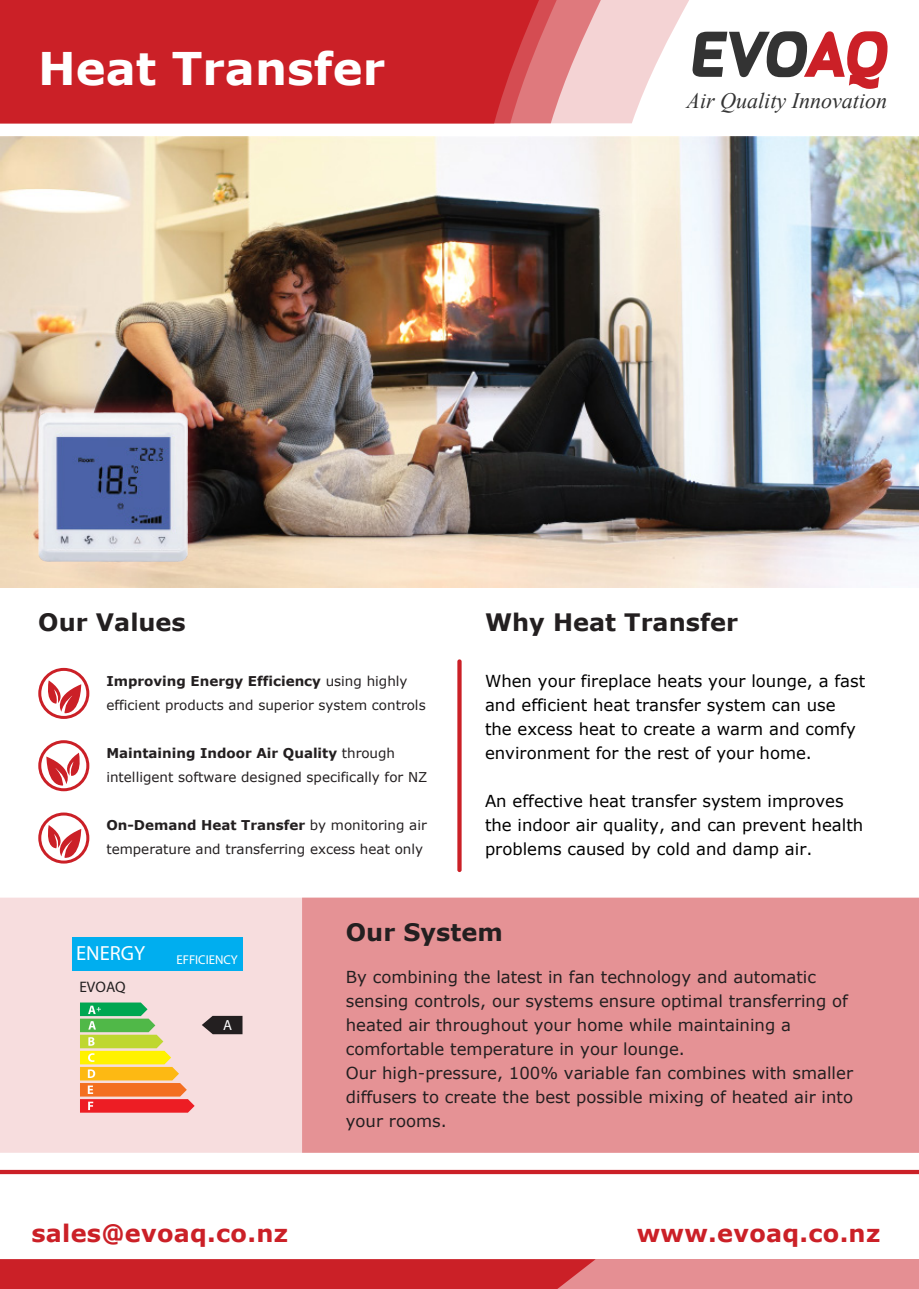
<style>
.page{position:relative;width:919px;height:1289px;background:#fff}
.page>*{position:absolute;margin:0;border:0;box-sizing:border-box;transform-origin:0 0}
.t1{font:italic 66px "Queenof Camelot";letter-spacing:-.075em;color:#333}
.t2{font:700 45px "Verdana";color:#fff}
.t3{font:700 24px "Verdana";color:#231f20}
.t4{font:700 24px "Verdana";letter-spacing:.01em;color:#cb2027}
.t5{font:italic 22.05px "Times New Roman";color:#333}
.t6{font:20.55px "Myriad Pro";color:#fff}
.t7{font:16.5px/24px "Verdana";color:#231f20}
.t8{font:16.5px/24px "Verdana";color:#000}
.t9{font:15.3px "Myriad Pro";color:#231f20}
.t10{font:14.7px "Myriad Pro";color:#fff}
.t11{font:13.5px/24px "Verdana";color:#231f20}
.t12{font:12.75px "Myriad Pro";color:#fff}
.s1{color:#cb2027}
.s2{font-weight:700}
</style>
<div class="page">
<img style="left:0;top:136px;width:918px;height:451px">
<img style="left:12px;top:387px;width:201px;height:200px">
<img style="left:38px;top:412px;width:149px;height:149px">
<div style="left:0;top:1259px;width:918px;height:29px;background:#e58f93"></div>
<div style="left:0;top:1259px;width:595px;height:29px;background:#cb2027"></div>
<div style="left:0;top:1169px;width:918px;height:5px;background:#cb2027"></div>
<svg style="left:601px;top:0;width:88px;height:123px;fill:#f4d3d4"></svg>
<svg style="left:556px;top:0;width:45px;height:123px;background:#ebaeb0"></svg>
<svg style="left:539px;top:0;width:17px;height:123px;background:#dd7377"></svg>
<div style="left:0;top:0;width:539px;height:123px;background:#cb2027"></div>
<svg style="left:457px;top:659px;width:4px;height:213px"></svg>
<svg style="left:38px;top:668px;width:51px;height:51px"></svg>
<svg style="left:38px;top:812px;width:51px;height:51px"></svg>
<svg style="left:38px;top:740px;width:51px;height:51px"></svg>
<div style="left:0;top:897px;width:918px;height:255px;background:#f7ddde"></div>
<div style="left:72px;top:937px;width:170px;height:33px;background:#00aeef"></div>
<svg style="left:80px;top:1002px;width:115px;height:110px"></svg>
<svg style="left:202px;top:1015px;width:40px;height:19px"></svg>
<div style="left:302px;top:897px;width:616px;height:255px;background:#e59295"></div>
<h2 class="t2" style="left:38px;top:37px;width:348px">Heat Transfer</h2>
<h1 class="t1" style="left:691px;top:11px;width:199px">EVO<span class="s1">AQ</span></h1>
<h3 class="t5" style="left:686px;top:85px;width:202px">Air Quality Innovation</h3>
<h3 class="t3" style="left:38px;top:605px;width:149px">Our Values</h3>
<p class="t11" style="left:106px;top:668px;width:321px"><span class="s2">Improving Energy Efficiency</span> using highly efficient products and superior system controls</p>
<p class="t11" style="left:106px;top:740px;width:322px"><span class="s2">Maintaining Indoor Air Quality</span> through intelligent software designed specifically for NZ</p>
<p class="t11" style="left:106px;top:812px;width:322px"><span class="s2">On-Demand Heat Transfer</span> by monitoring air temperature and transferring excess heat only</p>
<h3 class="t3" style="left:485px;top:605px;width:254px">Why Heat Transfer</h3>
<p class="t8" style="left:485px;top:668px;width:382px">When your fireplace heats your lounge, a fast and efficient heat transfer system can use the excess heat to create a warm and comfy environment for the rest of your home.</p>
<p class="t8" style="left:485px;top:788px;width:380px">An effective heat transfer system improves the indoor air quality, and can prevent health problems caused by cold and damp air.</p>
<p class="t6" style="left:76px;top:940px;width:71px">ENERGY</p>
<p class="t12" style="left:176px;top:952px;width:63px">EFFICIENCY</p>
<p class="t9" style="left:79px;top:976px;width:48px">EVOAQ</p>
<p class="t10" style="left:223px;top:1016px;width:10px">A</p>
<h3 class="t4" style="left:31px;top:1215px;width:258px">sales@evoaq.co.nz</h3>
<h3 class="t3" style="left:346px;top:915px;width:158px">Our System</h3>
<p class="t7" style="left:346px;top:964px;width:508px">By combining the latest in fan technology and automatic sensing controls, our systems ensure optimal transferring of heated air throughout your home while maintaining a comfortable temperature in your lounge.<br>Our high-pressure, 100% variable fan combines with smaller diffusers to create the best possible mixing of heated air into your rooms.</p>
<h3 class="t4" style="left:636px;top:1215px;width:245px">www.evoaq.co.nz</h3>
</div>
